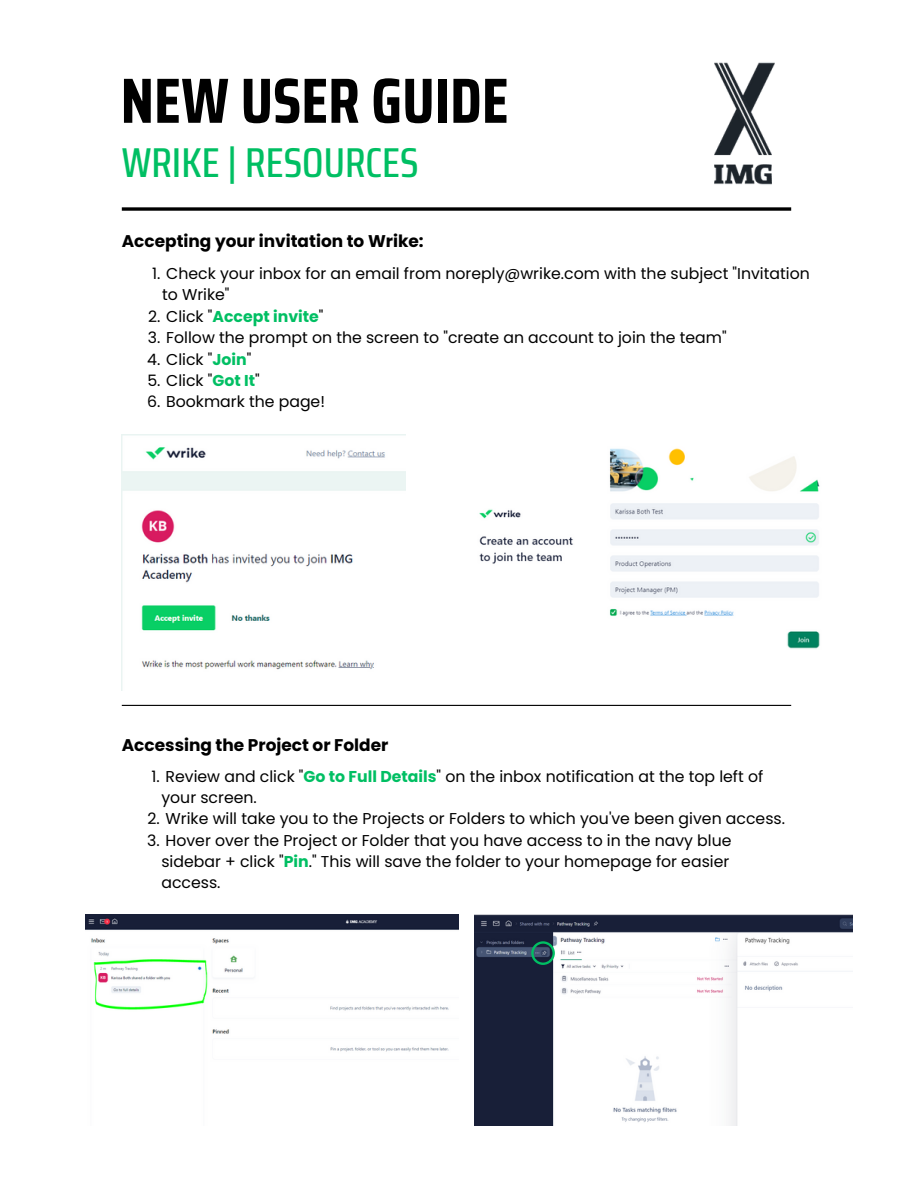
<style>
.page{position:relative;width:918px;height:1188px;background:#fff}
.page>*{position:absolute;margin:0;border:0;box-sizing:border-box;transform-origin:0 0}
.t1{font:700 63.9px "Saira Condensed";color:#000}
.t2{font:500 41.7px "Saira Condensed";color:#00bf63}
.t3{font:700 16.95px "Poppins";color:#000}
.t4{font:15.75px/21.3px "Poppins";color:#000}
.t5{font:700 15.75px "Poppins";color:#00bf63}
.s1{font-weight:400;color:#000}
.s2{font-weight:700;color:#00bf63}
</style>
<div class="page">
<svg style="left:122px;top:207px;width:669px;height:4px;background:#272727"></svg>
<img style="left:714px;top:62px;width:61px;height:123px">
<hr style="left:122px;top:705px;width:669px;height:1px;background:#000">
<img style="left:479px;top:448px;width:341px;height:201px">
<img style="left:85px;top:914px;width:374px;height:138px">
<img style="left:474px;top:914px;width:378px;height:212px">
<svg style="left:531px;top:941px;width:24px;height:24px"></svg>
<img style="left:122px;top:435px;width:283px;height:255px">
<h1 class="t1" style="left:121px;top:50px;width:390px">NEW USER GUIDE</h1>
<h2 class="t2" style="left:122px;top:130px;width:298px">WRIKE | RESOURCES</h2>
<p class="t3" style="left:122px;top:229px;width:303px">Accepting your invitation to Wrike:</p>
<p class="t4" style="left:162px;top:263px;width:649px;text-indent:-10px">1. Check your inbox for an email from noreply@wrike.com with the subject "Invitation to Wrike"</p>
<p class="t5" style="left:148px;top:305px;width:177px"><span class="s1">2. Click "</span>Accept invite<span class="s1">"</span></p>
<p class="t4" style="left:148px;top:327px;width:580px">3. Follow the prompt on the screen to "create an account to join the team"</p>
<p class="t4" style="left:147px;top:348px;width:106px">4. Click "<span class="s2">Join</span>"</p>
<p class="t4" style="left:147px;top:370px;width:114px">5. Click "<span class="s2">Got It</span>"</p>
<p class="t4" style="left:147px;top:391px;width:179px">6. Bookmark the page!</p>
<p class="t3" style="left:122px;top:734px;width:268px">Accessing the Project or Folder</p>
<p class="t4" style="left:161px;top:765px;width:603px;text-indent:-10px">1. Review and click "<span class="s2">Go to Full Details</span>" on the inbox notification at the top left of your screen.</p>
<p class="t4" style="left:148px;top:808px;width:639px">2. Wrike will take you to the Projects or Folders to which you've been given access.</p>
<p class="t4" style="left:161px;top:830px;width:572px;text-indent:-14px">3. Hover over the Project or Folder that you have access to in the navy blue sidebar + click "<span class="s2">Pin</span>." This will save the folder to your homepage for easier access.</p>
</div>
